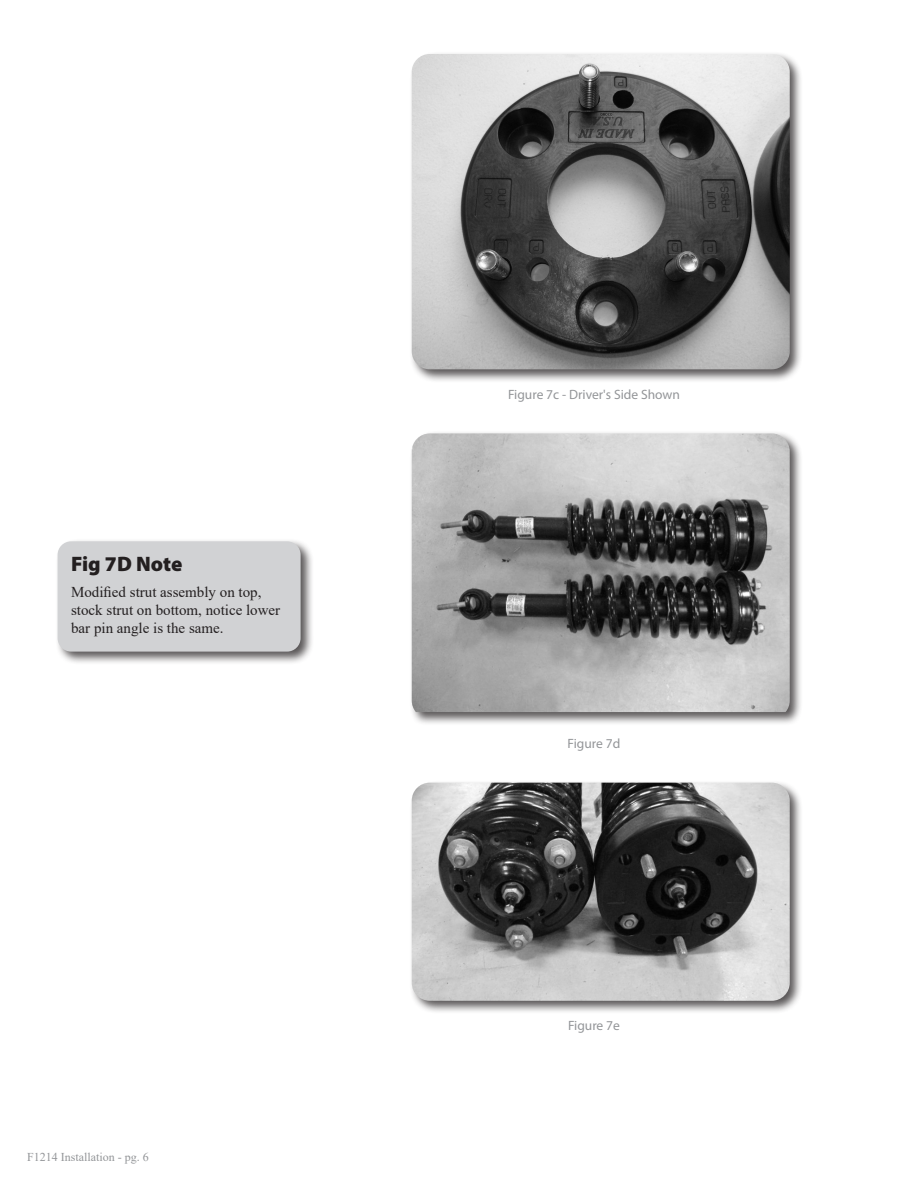
<style>
.page{position:relative;width:918px;height:1188px;background:#fff}
.page>*{position:absolute;margin:0;border:0;box-sizing:border-box;transform-origin:0 0}
.Headline{font:900 21px "Myriad Pro";color:#231f20}
.Body_text{font:15px/18px "Times New Roman";color:#231f20}
.t1{font:13.5px "Myriad Pro";color:#939598}
.t2{font:12px "Times New Roman";color:#939598}
</style>
<div class="page">
<div style="left:409px;top:51px;width:394px;height:332px;background:#231f20;opacity:.75"></div>
<img style="left:412px;top:54px;width:378px;height:315px">
<div style="left:409px;top:431px;width:394px;height:295px;background:#231f20;opacity:.75"></div>
<img style="left:412px;top:433px;width:378px;height:279px">
<div style="left:409px;top:780px;width:394px;height:235px;background:#231f20;opacity:.75"></div>
<img style="left:412px;top:783px;width:378px;height:218px">
<div style="left:55px;top:538px;width:259px;height:127px;background:#231f20;opacity:.75"></div>
<div style="left:58px;top:541px;width:243px;height:111px;background:#d1d2d4;border-radius:14px"></div>
<p class="Headline" style="left:71px;top:549px;width:113px">Fig 7D Note</p>
<p class="Body_text" style="left:71px;top:583px;width:211px">Modified strut assembly on top, stock strut on bottom, notice lower bar pin angle is the same.</p>
<p class="t2" style="left:27px;top:1149px;width:123px">F1214 Installation - pg. 6</p>
<p class="t1" style="left:508px;top:386px;width:173px">Figure 7c - Driver's Side Shown</p>
<p class="t1" style="left:568px;top:735px;width:54px">Figure 7d</p>
<p class="t1" style="left:568px;top:1017px;width:53px">Figure 7e</p>
</div>
